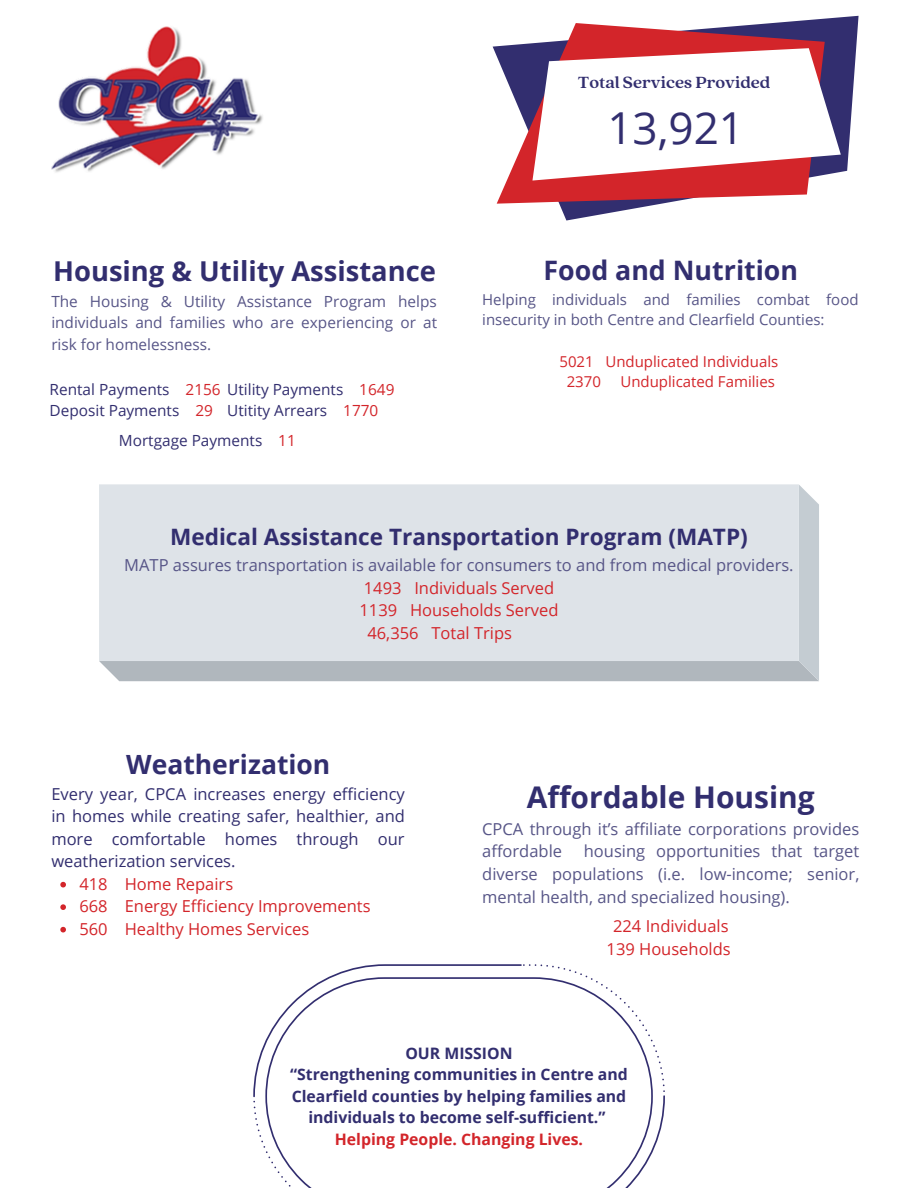
<style>
.page{position:relative;width:918px;height:1188px;background:#fff}
.page>*{position:absolute;margin:0;border:0;box-sizing:border-box;transform-origin:0 0}
.t1{font:44.1px "Open Sans";color:#322e6f}
.t2{font:700 29.85px "Open Sans";color:#322e6f}
.t3{font:700 27.3px "Open Sans";color:#322e6f}
.t4{font:700 26.7px "Open Sans";color:#322e6f}
.t5{font:700 26.55px "Open Sans";color:#322e6f}
.t6{font:700 22.65px "Open Sans";color:#322e6f}
.t7{font:700 18px "Quincy CF";color:#322e6f}
.t8{font:16.5px/23px "Open Sans";color:#575587}
.t9{font:16.5px "Open Sans";color:#d3252a}
.t10{font:16.5px/22.5px "Open Sans";color:#322e6f;text-align:justify}
.t11{font:700 15.75px/21.6px "Open Sans";color:#322e6f;text-align:center}
.t12{font:700 15.75px "Open Sans";color:#d3252a}
.t13{font:15.3px/21.3px "Open Sans";color:#575587;text-align:justify}
.t14{font:15.3px "Open Sans";color:#322e6f}
.t15{font:15px/20.2px "Open Sans";color:#575587}
.t16{font:15px "Open Sans";color:#d3252a}
.s1{color:#d3252a}
</style>
<div class="page">
<svg style="left:493px;top:16px;width:366px;height:205px"></svg>
<svg style="left:497px;top:23px;width:328px;height:181px"></svg>
<svg style="left:532px;top:48px;width:309px;height:133px"></svg>
<img style="left:51px;top:26px;width:212px;height:147px">
<svg style="left:99px;top:485px;width:720px;height:196px;background:#b5bcc2"></svg>
<div style="left:99px;top:484px;width:700px;height:177px;background:#dee3e8"></div>
<svg style="left:253px;top:964px;width:412px;height:187px"></svg>
<svg style="left:265px;top:977px;width:388px;height:211px"></svg>
<svg style="left:60px;top:882px;width:6px;height:5px"></svg>
<svg style="left:60px;top:904px;width:6px;height:6px"></svg>
<svg style="left:60px;top:927px;width:6px;height:5px"></svg>
<p class="t3" style="left:53px;top:252px;width:384px">Housing &amp; Utility Assistance</p>
<p class="t13" style="left:51px;top:290px;width:387px">The Housing &amp; Utility Assistance Program helps individuals and families who are experiencing or at risk for homelessness.</p>
<p class="t14" style="left:50px;top:378px;width:346px">Rental Payments <span class="s1">2156</span> Utility Payments <span class="s1">1649</span></p>
<p class="t14" style="left:50px;top:400px;width:165px">Deposit Payments <span class="s1">29</span></p>
<p class="t14" style="left:227px;top:400px;width:153px">Utitity Arrears <span class="s1">1770</span></p>
<p class="t14" style="left:119px;top:429px;width:178px">Mortgage Payments <span class="s1">11</span></p>
<p class="t7" style="left:578px;top:71px;width:194px">Total Services Provided</p>
<p class="t1" style="left:607px;top:97px;width:138px">13,921</p>
<p class="t4" style="left:543px;top:252px;width:256px">Food and Nutrition</p>
<p class="t15" style="left:482px;top:289px;width:378px">Helping individuals and families combat food insecurity in both Centre and Clearfield Counties:</p>
<p class="t16" style="left:559px;top:351px;width:220px">5021 Unduplicated Individuals</p>
<p class="t16" style="left:567px;top:371px;width:36px">2370</p>
<p class="t16" style="left:620px;top:371px;width:156px">Unduplicated Families</p>
<p class="t6" style="left:170px;top:521px;width:579px">Medical Assistance Transportation Program (MATP)</p>
<p class="t8" style="left:124px;top:553px;width:671px">MATP assures transportation is available for consumers to and from medical providers.</p>
<p class="t9" style="left:364px;top:576px;width:192px">1493 Individuals Served</p>
<p class="t9" style="left:359px;top:599px;width:201px">1139 Households Served</p>
<p class="t9" style="left:367px;top:621px;width:146px">46,356 Total Trips</p>
<p class="t5" style="left:126px;top:746px;width:206px">Weatherization</p>
<p class="t10" style="left:51px;top:782px;width:355px">Every year, CPCA increases energy efficiency in homes while creating safer, healthier, and more comfortable homes through our weatherization services.</p>
<p class="t9" style="left:79px;top:872px;width:155px">418 Home Repairs</p>
<p class="t9" style="left:79px;top:895px;width:293px">668 Energy Efficiency Improvements</p>
<p class="t9" style="left:79px;top:917px;width:231px">560 Healthy Homes Services</p>
<p class="t2" style="left:527px;top:776px;width:289px">Affordable Housing</p>
<p class="t8" style="left:482px;top:817px;width:379px">CPCA through it’s affiliate corporations provides affordable</p>
<p class="t8" style="left:482px;top:840px;width:379px;text-align:justify;text-indent:102px">housing opportunities that target diverse populations (i.e. low-income; senior, mental health, and specialized housing).</p>
<p class="t9" style="left:613px;top:914px;width:117px">224 Individuals</p>
<p class="t9" style="left:607px;top:937px;width:126px">139 Households</p>
<p class="t11" style="left:405px;top:1042px;width:109px">OUR MISSION</p>
<p class="t11" style="left:290px;top:1063px;width:339px">“Strengthening communities in Centre and<br>Clearfield counties by helping families and individuals to become self-sufficient.”</p>
<p class="t12" style="left:335px;top:1128px;width:250px">Helping People. Changing Lives.</p>
</div>
